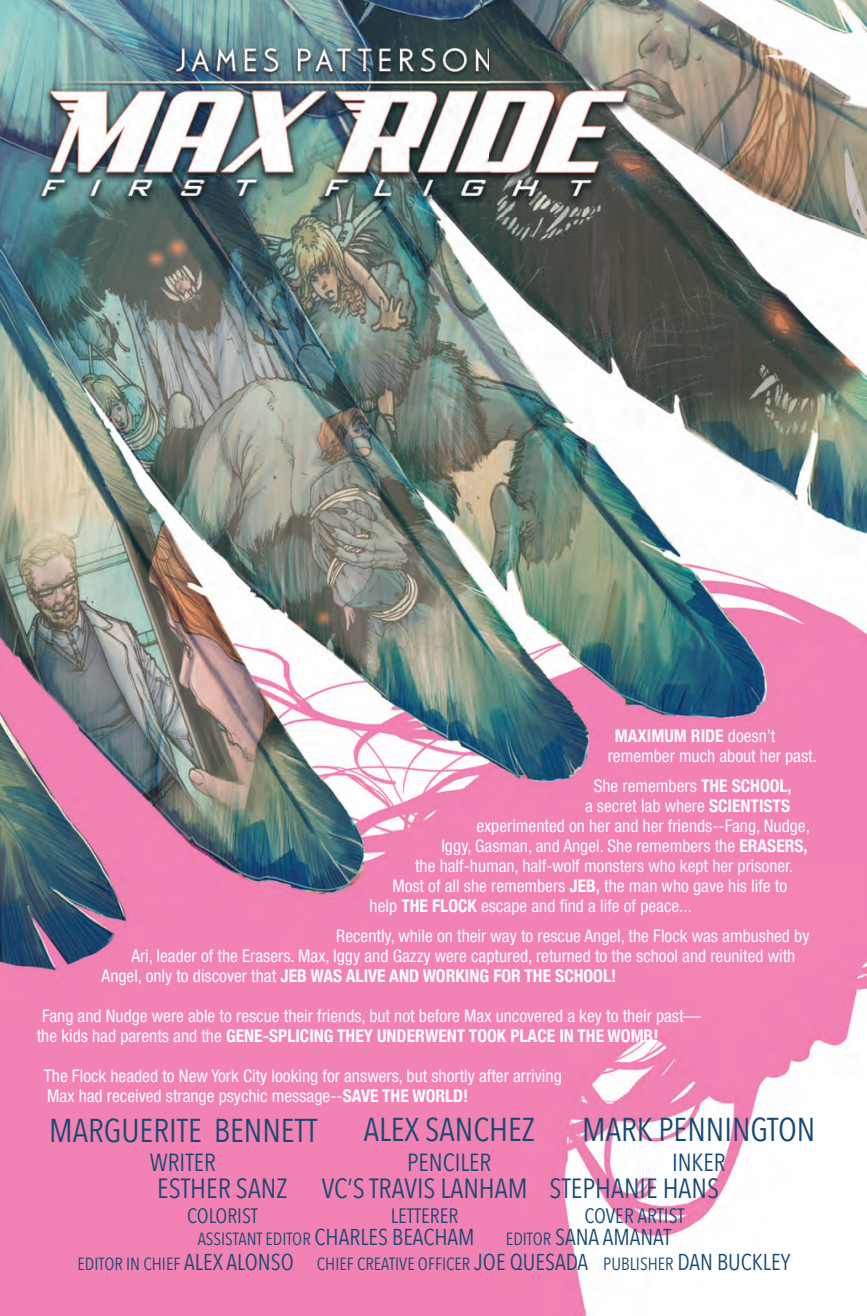
<style>
.page{position:relative;width:867px;height:1316px;background:#fff}
.page>*{position:absolute;margin:0;border:0;box-sizing:border-box;transform-origin:0 0}
.t1{font:32.9px "Avenir Next Condensed";color:#194972}
.t2{font:27.65px "Avenir Next Condensed";color:#194972}
.t3{font:24.68px "Avenir Next Condensed";color:#194972}
.t4{font:22.93px/24.8px "Avenir Next Condensed";color:#194972}
.t5{font:20.82px "Avenir Next Condensed";color:#194972}
.t6{font:17.68px/24.8px "Avenir Next Condensed";color:#194972}
.t7{font:condensed 17.5px/19.9px "Helvetica Neue";color:#fff}
.t8{font:700 condensed 17.5px "Helvetica Neue";color:#fff}
.s1{font-weight:700}
.s2{font-weight:400}
.s3{font-size:22.93px}
.s4{font-size:17.68px}
</style>
<div class="page">
<img style="left:0;top:0;width:866px;height:1315px">
<img style="left:0;top:12px;width:673px;height:204px">
<p class="t7" style="left:607px;top:725px;width:210px;text-indent:7px"><span class="s1">MAXIMUM RIDE</span> doesn’t remember much about her past.</p>
<p class="t7" style="left:593px;top:776px;width:199px">She remembers <span class="s1">THE SCHOOL,</span></p>
<p class="t7" style="left:584px;top:795px;width:206px">a secret lab where <span class="s1">SCIENTISTS</span></p>
<p class="t7" style="left:476px;top:815px;width:335px">experimented on her and her friends--Fang, Nudge,</p>
<p class="t7" style="left:441px;top:835px;width:368px">Iggy, Gasman, and Angel. She remembers the <span class="s1">ERASERS,</span></p>
<p class="t7" style="left:415px;top:855px;width:379px">the half-human, half-wolf monsters who kept her prisoner.</p>
<p class="t7" style="left:392px;top:875px;width:396px">Most of all she remembers <span class="s1">JEB,</span> the man who gave his life to</p>
<p class="t7" style="left:369px;top:895px;width:324px">help <span class="s1">THE FLOCK</span> escape and find a life of peace...</p>
<p class="t7" style="left:336px;top:926px;width:474px">Recently, while on their way to rescue Angel, the Flock was ambushed by</p>
<p class="t7" style="left:131px;top:945px;width:665px">Ari, leader of the Erasers. Max, Iggy and Gazzy were captured, returned to the school and reunited with</p>
<p class="t8" style="left:102px;top:961px;width:516px"><span class="s2">Angel, only to discover that</span> JEB WAS ALIVE AND WORKING FOR THE SCHOOL!</p>
<p class="t7" style="left:37px;top:1005px;width:665px;text-indent:5px">Fang and Nudge were able to rescue their friends, but not before Max uncovered a key to their past— the kids had parents and the <span class="s1">GENE-SPLICING THEY UNDERWENT TOOK PLACE IN THE WOMB!</span></p>
<p class="t7" style="left:44px;top:1065px;width:519px">The Flock headed to New York City looking for answers, but shortly after arriving<br>Max had received strange psychic message--<span class="s1">SAVE THE WORLD!</span></p>
<h1 class="t1" style="left:49px;top:1101px;width:269px">MARGUERITE BENNETT</h1>
<h3 class="t3" style="left:150px;top:1141px;width:68px">WRITER</h3>
<h1 class="t1" style="left:363px;top:1100px;width:173px">ALEX SANCHEZ</h1>
<h3 class="t3" style="left:407px;top:1140px;width:86px">PENCILER</h3>
<h1 class="t1" style="left:582px;top:1101px;width:235px">MARK PENNINGTON</h1>
<h3 class="t3" style="left:671px;top:1140px;width:55px">INKER</h3>
<h2 class="t2" style="left:157px;top:1164px;width:132px">ESTHER SANZ</h2>
<p class="t5" style="left:187px;top:1197px;width:72px">COLORIST</p>
<h2 class="t2" style="left:321px;top:1164px;width:207px">VC’S TRAVIS LANHAM</h2>
<p class="t5" style="left:390px;top:1197px;width:69px">LETTERER</p>
<h2 class="t2" style="left:549px;top:1164px;width:171px">STEPHANIE HANS</h2>
<p class="t5" style="left:584px;top:1197px;width:102px">COVER ARTIST</p>
<p class="t6" style="left:317px;top:1225px;width:273px;text-indent:-119px">ASSISTANT EDITOR <span class="s3">CHARLES BEACHAM<br></span>CHIEF CREATIVE OFFICER <span class="s3">JOE QUESADA</span></p>
<h3 class="t4" style="left:603px;top:1223px;width:188px;text-indent:-97px"><span class="s4">EDITOR</span> SANA AMANAT<br><span class="s4">PUBLISHER</span> DAN BUCKLEY</h3>
<p class="t6" style="left:77px;top:1250px;width:218px">EDITOR IN CHIEF <span class="s3">ALEX ALONSO</span></p>
</div>
